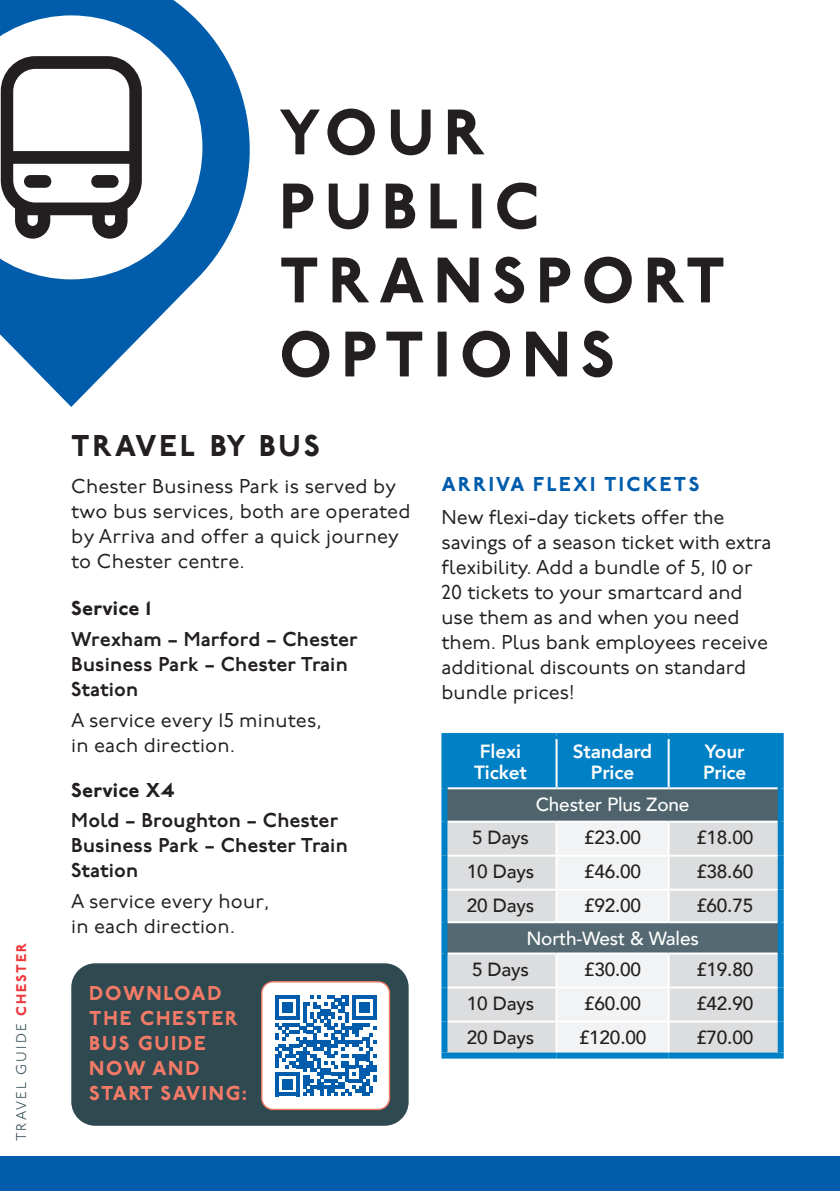
<style>
.page{position:relative;width:840px;height:1191px;background:#fff}
.page>*{position:absolute;margin:0;border:0;box-sizing:border-box;transform-origin:0 0}
.t1{font:800 64px/74px "P22 Underground";letter-spacing:.15em;color:#231f20}
.t2{font:800 30px "P22 Underground";letter-spacing:.1em;color:#231f20}
.t3{font:20px/25px "P22 Underground";color:#231f20}
.t4{font:600 20px/25px "P22 Underground";letter-spacing:.01em;color:#231f20}
.t5{font:800 20px/25px "P22 Underground";letter-spacing:.09em;color:#f37a67}
.t6{font:800 20px "P22 Underground";letter-spacing:.12em;color:#015dac}
.t7{font:800 20px "P22 Underground";letter-spacing:.01em;color:#231f20}
.t8{font:500 19px "Avenir";letter-spacing:-.01em;color:#231f20}
.t9{font:800 19px/21px "Avenir";letter-spacing:-.01em;color:#fff;text-align:center}
.t10{font:500 19px "Avenir";letter-spacing:-.01em;color:#fff}
.t11{font:300 14px "P22 Underground";letter-spacing:.15em;color:#2e4950}
.s1{font-weight:800;color:#ee363b}
</style>
<div class="page">
<svg style="left:0;top:0;width:250px;height:407px"></svg>
<svg style="left:1px;top:56px;width:141px;height:183px"></svg>
<div style="left:24px;top:175px;width:27px;height:13px;background:#231f20;border-radius:6px"></div>
<div style="left:91px;top:175px;width:27px;height:13px;background:#231f20;border-radius:6px"></div>
<div style="left:0;top:1157px;width:839px;height:34px;background:#015dac"></div>
<div style="left:447px;top:739px;width:330px;height:48px;background:#0080c5"></div>
<div style="left:444px;top:788px;width:336px;height:33px;background:#4e636b"></div>
<div style="left:447px;top:822px;width:330px;height:230px;background:#dcdddf"></div>
<div style="left:557px;top:822px;width:110px;height:230px;background:#f2f3f4"></div>
<div style="left:444px;top:922px;width:336px;height:31px;background:#546971"></div>
<hr style="left:555px;top:739px;width:2px;height:48px;background:#fff">
<hr style="left:667px;top:739px;width:2px;height:48px;background:#fff">
<hr style="left:447px;top:787px;width:109px;height:2px;background:#fff">
<hr style="left:556px;top:787px;width:112px;height:2px;background:#fff">
<hr style="left:668px;top:787px;width:109px;height:2px;background:#fff">
<hr style="left:447px;top:820px;width:109px;height:2px;background:#fff">
<hr style="left:556px;top:820px;width:112px;height:2px;background:#fff">
<hr style="left:555px;top:822px;width:2px;height:32px;background:#fff">
<hr style="left:668px;top:820px;width:109px;height:2px;background:#fff">
<hr style="left:667px;top:822px;width:2px;height:32px;background:#fff">
<hr style="left:447px;top:854px;width:109px;height:2px;background:#fff">
<hr style="left:556px;top:854px;width:112px;height:2px;background:#fff">
<hr style="left:555px;top:856px;width:2px;height:32px;background:#fff">
<hr style="left:668px;top:854px;width:109px;height:2px;background:#fff">
<hr style="left:667px;top:856px;width:2px;height:32px;background:#fff">
<hr style="left:447px;top:888px;width:109px;height:2px;background:#fff">
<hr style="left:556px;top:888px;width:112px;height:2px;background:#fff">
<hr style="left:555px;top:890px;width:2px;height:31px;background:#fff">
<hr style="left:668px;top:888px;width:109px;height:2px;background:#fff">
<hr style="left:667px;top:890px;width:2px;height:31px;background:#fff">
<hr style="left:447px;top:921px;width:109px;height:2px;background:#fff">
<hr style="left:556px;top:921px;width:112px;height:2px;background:#fff">
<hr style="left:668px;top:921px;width:109px;height:2px;background:#fff">
<hr style="left:447px;top:952px;width:109px;height:2px;background:#fff">
<hr style="left:556px;top:952px;width:112px;height:2px;background:#fff">
<hr style="left:555px;top:954px;width:2px;height:32px;background:#fff">
<hr style="left:668px;top:952px;width:109px;height:2px;background:#fff">
<hr style="left:667px;top:954px;width:2px;height:32px;background:#fff">
<hr style="left:447px;top:986px;width:109px;height:2px;background:#fff">
<hr style="left:556px;top:986px;width:112px;height:2px;background:#fff">
<hr style="left:555px;top:988px;width:2px;height:32px;background:#fff">
<hr style="left:668px;top:986px;width:109px;height:2px;background:#fff">
<hr style="left:667px;top:988px;width:2px;height:32px;background:#fff">
<hr style="left:447px;top:1020px;width:109px;height:2px;background:#fff">
<hr style="left:556px;top:1020px;width:112px;height:2px;background:#fff">
<hr style="left:555px;top:1022px;width:2px;height:30px;background:#fff">
<hr style="left:668px;top:1020px;width:109px;height:2px;background:#fff">
<hr style="left:667px;top:1022px;width:2px;height:30px;background:#fff">
<div style="left:441px;top:733px;width:115px;height:6px;background:#0080c5"></div>
<div style="left:441px;top:739px;width:6px;height:49px;background:#0080c5"></div>
<div style="left:556px;top:733px;width:112px;height:6px;background:#0080c5"></div>
<div style="left:668px;top:733px;width:115px;height:6px;background:#0080c5"></div>
<div style="left:777px;top:739px;width:6px;height:49px;background:#0080c5"></div>
<div style="left:441px;top:788px;width:6px;height:33px;background:#0080c5"></div>
<div style="left:777px;top:788px;width:6px;height:33px;background:#0080c5"></div>
<div style="left:441px;top:821px;width:6px;height:34px;background:#0080c5"></div>
<div style="left:777px;top:821px;width:6px;height:34px;background:#0080c5"></div>
<div style="left:441px;top:855px;width:6px;height:34px;background:#0080c5"></div>
<div style="left:777px;top:855px;width:6px;height:34px;background:#0080c5"></div>
<div style="left:441px;top:889px;width:6px;height:33px;background:#0080c5"></div>
<div style="left:777px;top:889px;width:6px;height:33px;background:#0080c5"></div>
<div style="left:441px;top:922px;width:6px;height:31px;background:#0080c5"></div>
<div style="left:777px;top:922px;width:6px;height:31px;background:#0080c5"></div>
<div style="left:441px;top:953px;width:6px;height:34px;background:#0080c5"></div>
<div style="left:777px;top:953px;width:6px;height:34px;background:#0080c5"></div>
<div style="left:441px;top:987px;width:6px;height:34px;background:#0080c5"></div>
<div style="left:777px;top:987px;width:6px;height:34px;background:#0080c5"></div>
<div style="left:441px;top:1021px;width:6px;height:31px;background:#0080c5"></div>
<div style="left:777px;top:1021px;width:6px;height:31px;background:#0080c5"></div>
<div style="left:441px;top:1052px;width:115px;height:6px;background:#0080c5"></div>
<div style="left:556px;top:1052px;width:112px;height:6px;background:#0080c5"></div>
<div style="left:668px;top:1052px;width:115px;height:6px;background:#0080c5"></div>
<div style="left:71px;top:963px;width:337px;height:162px;background:#2e4950;border-radius:24px"></div>
<div style="left:261px;top:981px;width:128px;height:128px;background:#fff;border-radius:11px"></div>
<div style="left:261px;top:981px;width:129px;height:129px;border:1px solid #f37a67;border-radius:11px"></div>
<svg style="left:275px;top:995px;width:101px;height:101px"></svg>
<p class="t11" style="left:14px;top:1141px;width:200px;rotate:-90deg">TRAVEL GUIDE <span class="s1">CHESTER</span></p>
<p class="t1" style="left:279px;top:97px;width:447px">YOUR<br>PUBLIC<br>TRANSPORT<br>OPTIONS</p>
<p class="t2" style="left:71px;top:428px;width:250px">TRAVEL BY BUS</p>
<p class="t3" style="left:71px;top:474px;width:340px">Chester Business Park is served by two bus services, both are operated by Arriva and offer a quick journey to Chester centre.</p>
<p class="t7" style="left:71px;top:597px;width:81px">Service 1</p>
<p class="t4" style="left:71px;top:627px;width:288px">Wrexham – Marford – Chester<br>Business Park – Chester Train<br>Station</p>
<p class="t3" style="left:71px;top:708px;width:252px">A service every 15 minutes, in each direction.</p>
<p class="t7" style="left:71px;top:778px;width:104px">Service X4</p>
<p class="t4" style="left:71px;top:809px;width:278px">Mold – Broughton – Chester<br>Business Park – Chester Train<br>Station</p>
<p class="t3" style="left:71px;top:889px;width:200px">A service every hour, in each direction.</p>
<p class="t5" style="left:89px;top:981px;width:159px">DOWNLOAD<br>THE CHESTER<br>BUS GUIDE<br>NOW AND<br>START SAVING:</p>
<p class="t6" style="left:441px;top:472px;width:259px">ARRIVA FLEXI TICKETS</p>
<p class="t3" style="left:441px;top:506px;width:331px">New flexi-day tickets offer the savings of a season ticket with extra flexibility. Add a bundle of 5, 10 or<br>20 tickets to your smartcard and use them as and when you need them. Plus bank employees receive additional discounts on standard bundle prices!</p>
<p class="t9" style="left:474px;top:741px;width:54px">Flexi<br>Ticket</p>
<p class="t9" style="left:572px;top:741px;width:81px">Standard<br>Price</p>
<p class="t9" style="left:702px;top:741px;width:45px;text-align:left">Your<br>Price</p>
<p class="t10" style="left:535px;top:787px;width:155px">Chester Plus Zone</p>
<p class="t8" style="left:472px;top:821px;width:58px">5 Days</p>
<p class="t8" style="left:583px;top:821px;width:59px">£23.00</p>
<p class="t8" style="left:695px;top:821px;width:59px">£18.00</p>
<p class="t8" style="left:466px;top:855px;width:69px">10 Days</p>
<p class="t8" style="left:583px;top:855px;width:59px">£46.00</p>
<p class="t8" style="left:695px;top:855px;width:59px">£38.60</p>
<p class="t8" style="left:466px;top:889px;width:69px">20 Days</p>
<p class="t8" style="left:583px;top:889px;width:59px">£92.00</p>
<p class="t8" style="left:695px;top:889px;width:59px">£60.75</p>
<p class="t10" style="left:526px;top:921px;width:174px">North-West &amp; Wales</p>
<p class="t8" style="left:472px;top:953px;width:58px">5 Days</p>
<p class="t8" style="left:583px;top:953px;width:59px">£30.00</p>
<p class="t8" style="left:695px;top:953px;width:59px">£19.80</p>
<p class="t8" style="left:466px;top:987px;width:69px">10 Days</p>
<p class="t8" style="left:583px;top:987px;width:59px">£60.00</p>
<p class="t8" style="left:695px;top:987px;width:59px">£42.90</p>
<p class="t8" style="left:466px;top:1021px;width:69px">20 Days</p>
<p class="t8" style="left:578px;top:1021px;width:69px">£120.00</p>
<p class="t8" style="left:695px;top:1021px;width:59px">£70.00</p>
</div>
